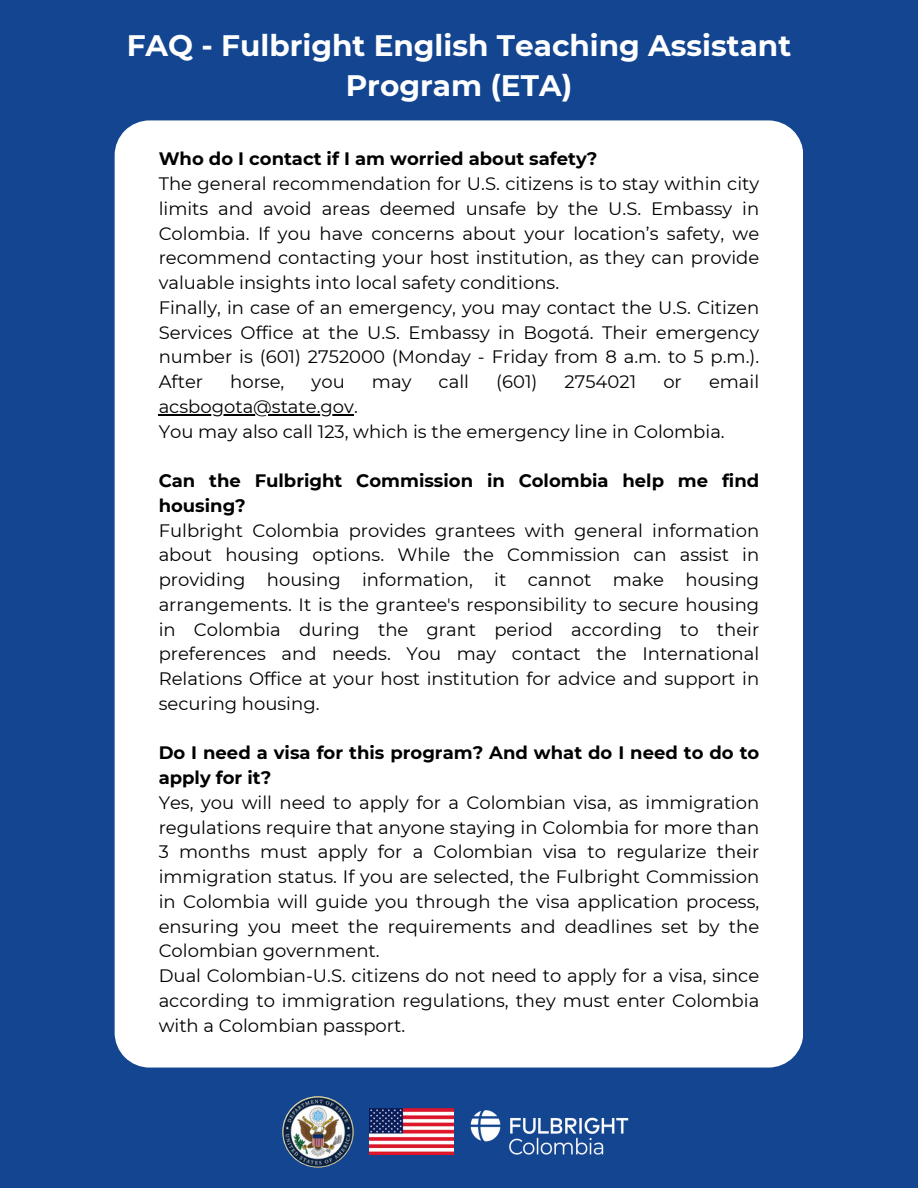
<style>
.page{position:relative;width:918px;height:1188px;background:#134590}
.page>*{position:absolute;margin:0;border:0;box-sizing:border-box;transform-origin:0 0}
.t1{font:700 29.55px/40.5px "Montserrat";color:#fff;text-align:center}
.t2{font:18px/24.8px "Montserrat";color:#000}
.t3{font:700 18px "Montserrat";color:#000}
.s1{font-weight:700}
</style>
<div class="page">
<img style="left:282px;top:1096px;width:72px;height:72px;border-radius:50%">
<img style="left:370px;top:1109px;width:83px;height:46px">
<img style="left:470px;top:1110px;width:159px;height:45px">
<div style="left:115px;top:120px;width:688px;height:947px;background:#fff"></div>
<hr style="left:159px;top:414px;width:195px;height:1px;background:#000">
<p class="t1" style="left:127px;top:25px;width:666px">FAQ - Fulbright English Teaching Assistant<br>Program (ETA)</p>
<p class="t3" style="left:159px;top:148px;width:440px">Who do I contact if I am worried about safety?</p>
<p class="t2" style="left:159px;top:171px;width:602px;text-align:justify">The general recommendation for U.S. citizens is to stay within city limits and avoid areas deemed unsafe by the U.S. Embassy in Colombia. If you have concerns about your location’s safety, we recommend contacting your host institution, as they can provide valuable insights into local safety conditions.</p>
<p class="t2" style="left:159px;top:295px;width:602px;text-align:justify">Finally, in case of an emergency, you may contact the U.S. Citizen Services Office at the U.S. Embassy in Bogotá. Their emergency number is (601) 2752000 (Monday - Friday from 8 a.m. to 5 p.m.).<br>After</p>
<p class="t2" style="left:230px;top:369px;width:56px">horse,</p>
<p class="t2" style="left:312px;top:369px;width:35px">you</p>
<p class="t2" style="left:372px;top:369px;width:41px">may</p>
<p class="t2" style="left:439px;top:369px;width:32px">call</p>
<p class="t2" style="left:496px;top:369px;width:43px">(601)</p>
<p class="t2" style="left:565px;top:369px;width:73px">2754021</p>
<p class="t2" style="left:663px;top:369px;width:20px">or</p>
<p class="t2" style="left:709px;top:369px;width:52px">email</p>
<p class="t2" style="left:159px;top:394px;width:568px">acsbogota@state.gov.<br>You may also call 123, which is the emergency line in Colombia.</p>
<p class="t2" style="left:159px;top:468px;width:602px"><span class="s1">Can the Fulbright Commission in Colombia help me find housing?<br></span>Fulbright Colombia provides grantees with general information</p>
<p class="t2" style="left:159px;top:543px;width:602px;text-align:justify">about housing options. While the Commission can assist in providing housing information, it cannot make housing arrangements. It is the grantee's responsibility to secure housing in Colombia during the grant period according to their preferences and needs. You may contact the International Relations Office at your host institution for advice and support in securing housing.</p>
<p class="t3" style="left:159px;top:742px;width:602px">Do I need a visa for this program? And what do I need to do to</p>
<p class="t2" style="left:159px;top:765px;width:602px"><span class="s1">apply for it?<br></span>Yes, you will need to apply for a Colombian visa, as immigration</p>
<p class="t2" style="left:159px;top:815px;width:602px">regulations require that anyone staying in Colombia for more than 3 months must apply for a Colombian visa to regularize their immigration status. If you are selected, the Fulbright Commission in Colombia will guide you through the visa application process, ensuring you meet the requirements and deadlines set by the Colombian government.<br>Dual Colombian-U.S. citizens do not need to apply for a visa, since</p>
<p class="t2" style="left:159px;top:988px;width:602px">according to immigration regulations, they must enter Colombia with a Colombian passport.</p>
</div>
